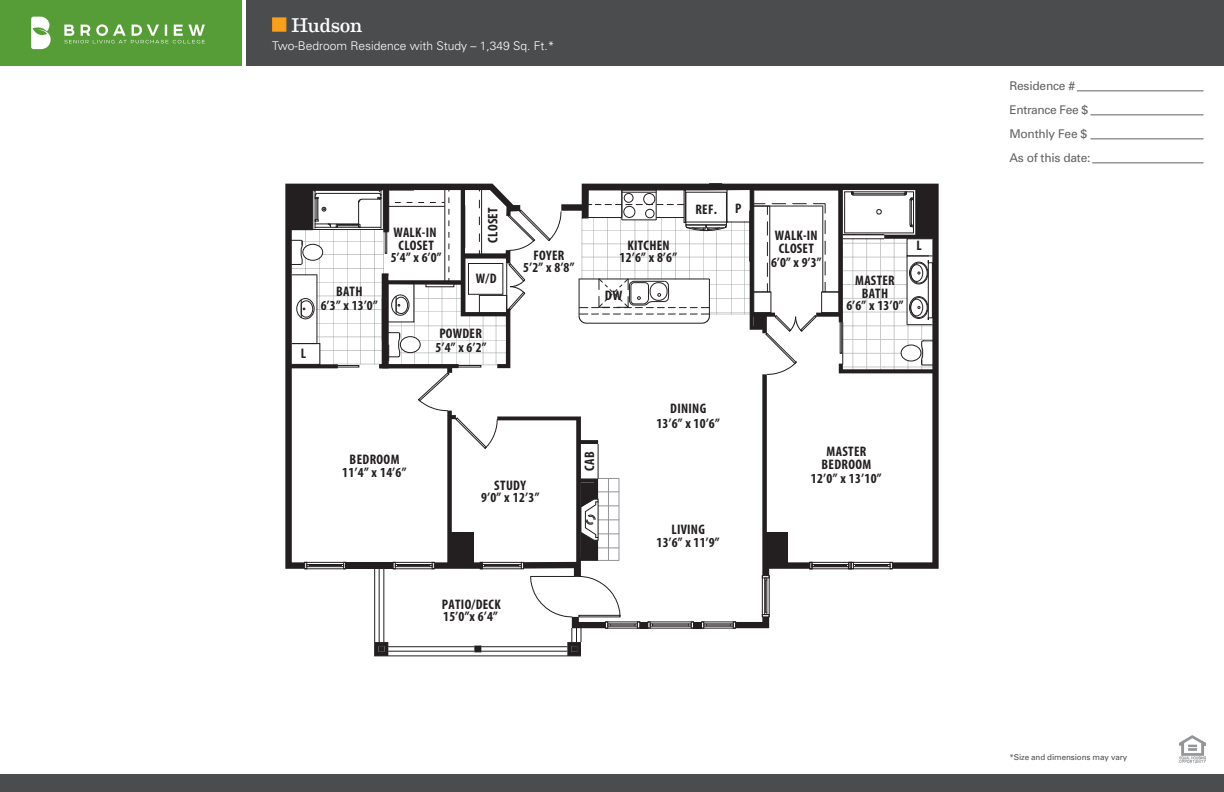
<style>
.page{position:relative;width:1224px;height:792px;background:#fff}
.page>*{position:absolute;margin:0;border:0;box-sizing:border-box;transform-origin:0 0}
.t1{font:20px "Eames Century Modern";letter-spacing:-.01em;color:#fff}
.t2{font:700 condensed 13.9px/13.1px "Myriad Pro";letter-spacing:.02em;color:#231f20;text-align:center}
.t3{font:700 condensed 13.9px "Myriad Pro";letter-spacing:.02em;color:#231f20;scale:1.06 1}
.t4{font:12px "Univers";letter-spacing:-.02em;color:#636366}
.t5{font:300 12px "Univers";color:#fff}
.t6{font:8px "Univers";letter-spacing:-.01em;color:#4b4c4d}
</style>
<div class="page">
<div style="left:0;top:0;width:242px;height:66px;background:#579d37"></div>
<div style="left:247px;top:0;width:977px;height:66px;background:#4b4c4d"></div>
<div style="left:272px;top:17px;width:14px;height:15px;background:#f89f1c;border:1px solid #f89f1c"></div>
<hr style="left:1077px;top:90px;width:127px;height:1px;background:#636366">
<hr style="left:1090px;top:114px;width:114px;height:1px;background:#636366">
<hr style="left:1090px;top:138px;width:114px;height:1px;background:#636366">
<hr style="left:1092px;top:162px;width:112px;height:1px;background:#636366">
<div style="left:0;top:774px;width:1224px;height:18px;background:#4b4c4d"></div>
<img style="left:1179px;top:735px;width:27px;height:27px">
<svg style="left:285px;top:184px;width:5px;height:385px;background:#322e2f"></svg>
<svg style="left:290px;top:183px;width:644px;height:473px"></svg>
<div style="left:684px;top:190px;width:2px;height:33px;border:1px solid #231f20"></div>
<svg style="left:64px;top:24px;width:141px;height:19px"></svg>
<svg style="left:31px;top:17px;width:20px;height:32px"></svg>
<p class="t1" style="left:291px;top:10px;width:73px">Hudson</p>
<p class="t5" style="left:272px;top:38px;width:284px">Two-Bedroom Residence with Study – 1,349 Sq. Ft.*</p>
<p class="t2" style="left:301px;top:347px;width:7px">L</p>
<p class="t2" style="left:336px;top:284px;width:28px">BATH</p>
<p class="t2" style="left:321px;top:299px;width:59px">6’3” x 13’0”</p>
<p class="t2" style="left:393px;top:226px;width:45px">WALK-IN<br>CLOSET</p>
<p class="t2" style="left:391px;top:251px;width:52px">5’4” x 6’0”</p>
<p class="t2" style="left:486px;top:243px;width:37px;rotate:-90deg">CLOSET</p>
<p class="t2" style="left:476px;top:272px;width:22px">W/D</p>
<p class="t2" style="left:439px;top:327px;width:44px">POWDER</p>
<p class="t2" style="left:436px;top:340px;width:52px">5’4” x 6’2”</p>
<p class="t2" style="left:627px;top:238px;width:44px">KITCHEN</p>
<p class="t2" style="left:534px;top:249px;width:32px">FOYER</p>
<p class="t2" style="left:620px;top:250px;width:59px">12’6” x 8’6”</p>
<p class="t2" style="left:523px;top:261px;width:53px">5’2” x 8’8”</p>
<p class="t3" style="left:605px;top:287px;width:18px">DW</p>
<p class="t2" style="left:695px;top:202px;width:23px">REF.</p>
<p class="t2" style="left:735px;top:202px;width:8px">P</p>
<p class="t2" style="left:350px;top:452px;width:51px">BEDROOM</p>
<p class="t2" style="left:342px;top:465px;width:66px">11’4” x 14’6”</p>
<p class="t2" style="left:494px;top:478px;width:33px">STUDY</p>
<p class="t2" style="left:481px;top:491px;width:60px">9’0” x 12’3”</p>
<p class="t2" style="left:583px;top:471px;width:21px;rotate:-90deg">CAB</p>
<p class="t2" style="left:670px;top:402px;width:37px">DINING</p>
<p class="t2" style="left:656px;top:416px;width:65px">13’6” x 10’6”</p>
<p class="t2" style="left:672px;top:522px;width:35px">LIVING</p>
<p class="t2" style="left:657px;top:535px;width:64px">13’6” x 11’9”</p>
<p class="t2" style="left:442px;top:598px;width:60px">PATIO/DECK</p>
<p class="t2" style="left:443px;top:610px;width:56px">15’0”x 6’4”</p>
<p class="t2" style="left:775px;top:229px;width:44px;text-align:left">WALK-IN<br>CLOSET</p>
<p class="t2" style="left:771px;top:255px;width:52px">6’0” x 9’3”</p>
<p class="t2" style="left:855px;top:273px;width:41px">MASTER<br>BATH</p>
<p class="t2" style="left:846px;top:299px;width:59px">6’6” x 13’0”</p>
<p class="t2" style="left:916px;top:239px;width:7px">L</p>
<p class="t2" style="left:827px;top:445px;width:41px">MASTER</p>
<p class="t2" style="left:822px;top:458px;width:51px">BEDROOM</p>
<p class="t2" style="left:811px;top:471px;width:72px">12’0” x 13’10”</p>
<p class="t4" style="left:1009px;top:79px;width:67px">Residence #</p>
<p class="t4" style="left:1009px;top:103px;width:80px">Entrance Fee $</p>
<p class="t4" style="left:1009px;top:127px;width:79px">Monthly Fee $</p>
<p class="t4" style="left:1009px;top:151px;width:83px">As of this date:</p>
<p class="t6" style="left:1009px;top:752px;width:119px">*Size and dimensions may vary</p>
</div>
